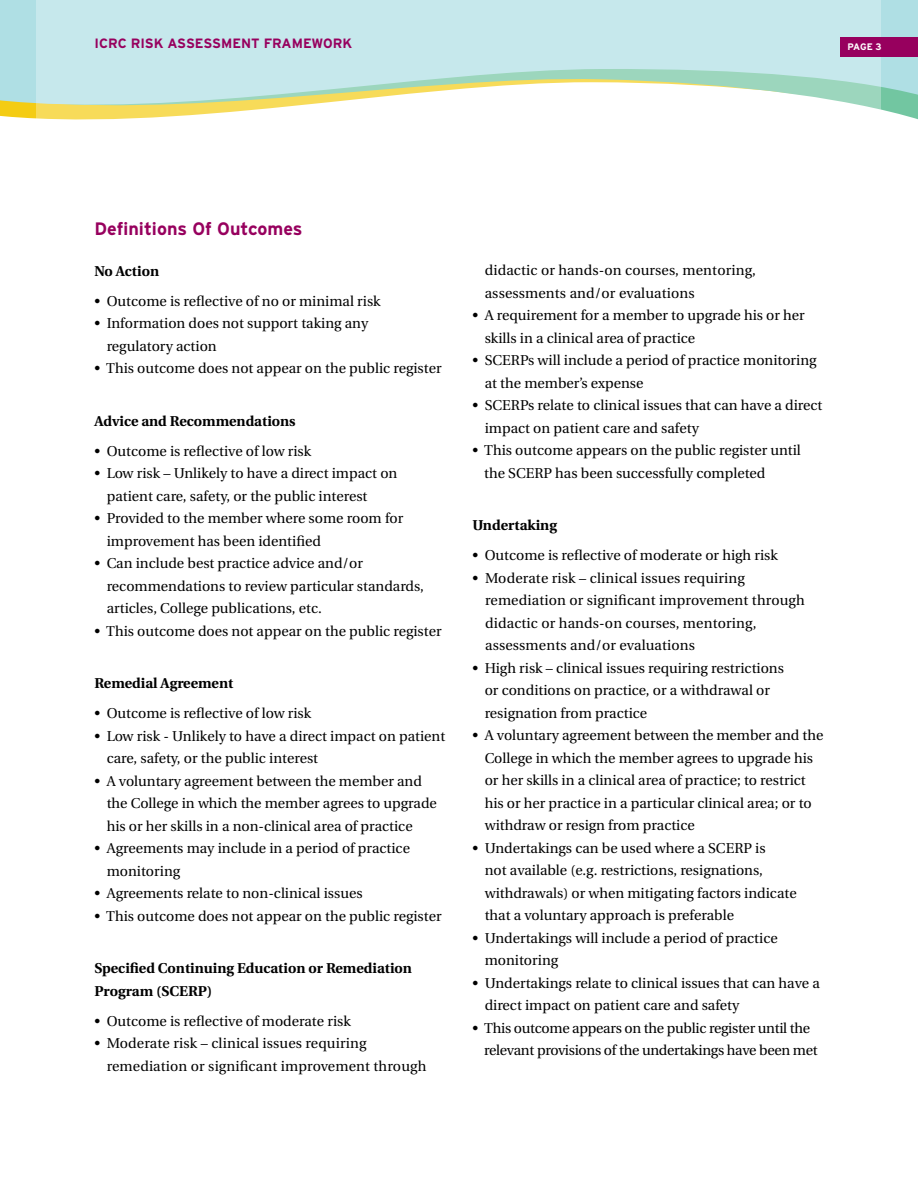
<style>
.page{position:relative;width:918px;height:1188px;background:#fff}
.page>*{position:absolute;margin:0;border:0;box-sizing:border-box;transform-origin:0 0}
.t1{font:700 18px "Interstate";color:#97005e}
.t2{font:14.25px/22.5px "Utopia";color:#000}
.t3{font:700 14.25px/22.5px "Utopia";color:#000}
.t4{font:14.25px/22.5px "Utopia";letter-spacing:-.02em;color:#000}
.t5{font:700 13.5px "Interstate";color:#97005e}
.t6{font:700 9.45px "Interstate";color:#fff}
</style>
<div class="page">
<svg style="left:0;top:0;width:918px;height:120px;background:#b0dbce"></svg>
<svg style="left:37px;top:0;width:844px;height:120px;fill:#c6e8ec"></svg>
<div style="left:840px;top:37px;width:78px;height:19px;background:#97005e"></div>
<p class="t5" style="left:94px;top:36px;width:259px">ICRC RISK ASSESSMENT FRAMEWORK</p>
<p class="t6" style="left:848px;top:41px;width:36px">PAGE 3</p>
<p class="t1" style="left:94px;top:219px;width:210px">DEFINITIONS OF OUTCOMES</p>
<p class="t3" style="left:94px;top:260px;width:66px">No Action</p>
<p class="t2" style="left:94px;top:290px;width:288px">• Outcome is reflective of no or minimal risk</p>
<p class="t2" style="left:107px;top:313px;width:263px;text-indent:-12px">• Information does not support taking any regulatory action</p>
<p class="t2" style="left:94px;top:358px;width:349px">• This outcome does not appear on the public register</p>
<p class="t3" style="left:94px;top:410px;width:203px">Advice and Recommendations</p>
<p class="t2" style="left:94px;top:440px;width:218px">• Outcome is reflective of low risk</p>
<p class="t2" style="left:107px;top:463px;width:292px;text-indent:-12px">• Low risk – Unlikely to have a direct impact on patient care, safety, or the public interest</p>
<p class="t2" style="left:107px;top:508px;width:298px;text-indent:-12px">• Provided to the member where some room for improvement has been identified</p>
<p class="t2" style="left:107px;top:553px;width:319px;text-indent:-12px">• Can include best practice advice and/or recommendations to review particular standards, articles, College publications, etc.</p>
<p class="t2" style="left:94px;top:620px;width:349px">• This outcome does not appear on the public register</p>
<p class="t3" style="left:94px;top:672px;width:140px">Remedial Agreement</p>
<p class="t2" style="left:94px;top:703px;width:218px">• Outcome is reflective of low risk</p>
<p class="t2" style="left:107px;top:725px;width:340px;text-indent:-12px">• Low risk - Unlikely to have a direct impact on patient care, safety, or the public interest</p>
<p class="t2" style="left:107px;top:770px;width:332px;text-indent:-12px">• A voluntary agreement between the member and the College in which the member agrees to upgrade his or her skills in a non-clinical area of practice</p>
<p class="t2" style="left:107px;top:838px;width:305px;text-indent:-12px">• Agreements may include in a period of practice monitoring</p>
<p class="t2" style="left:94px;top:883px;width:270px">• Agreements relate to non-clinical issues</p>
<p class="t2" style="left:94px;top:905px;width:349px">• This outcome does not appear on the public register</p>
<p class="t3" style="left:94px;top:957px;width:319px">Specified Continuing Education or Remediation<br>Program (SCERP)</p>
<p class="t2" style="left:94px;top:1010px;width:258px">• Outcome is reflective of moderate risk</p>
<p class="t2" style="left:107px;top:1033px;width:321px;text-indent:-12px">• Moderate risk – clinical issues requiring remediation or significant improvement through</p>
<p class="t2" style="left:485px;top:259px;width:273px">didactic or hands-on courses, mentoring, assessments and/or evaluations</p>
<p class="t2" style="left:485px;top:304px;width:322px;text-indent:-12px">• A requirement for a member to upgrade his or her skills in a clinical area of practice</p>
<p class="t2" style="left:485px;top:349px;width:333px;text-indent:-12px">• SCERPs will include a period of practice monitoring at the member’s expense</p>
<p class="t2" style="left:485px;top:394px;width:339px;text-indent:-12px">• SCERPs relate to clinical issues that can have a direct impact on patient care and safety</p>
<p class="t2" style="left:484px;top:439px;width:318px;text-indent:-12px">• This outcome appears on the public register until the SCERP has been successfully completed</p>
<p class="t3" style="left:472px;top:514px;width:86px">Undertaking</p>
<p class="t2" style="left:472px;top:544px;width:307px">• Outcome is reflective of moderate or high risk</p>
<p class="t2" style="left:485px;top:567px;width:321px;text-indent:-13px">• Moderate risk – clinical issues requiring remediation or significant improvement through didactic or hands-on courses, mentoring, assessments and/or evaluations</p>
<p class="t2" style="left:485px;top:657px;width:301px;text-indent:-12px">• High risk – clinical issues requiring restrictions or conditions on practice, or a withdrawal or resignation from practice</p>
<p class="t2" style="left:485px;top:724px;width:340px;text-indent:-12px">• A voluntary agreement between the member and the College in which the member agrees to upgrade his or her skills in a clinical area of practice; to restrict his or her practice in a particular clinical area; or to withdraw or resign from practice</p>
<p class="t2" style="left:485px;top:837px;width:313px;text-indent:-12px">• Undertakings can be used where a SCERP is<br>not available (e.g. restrictions, resignations, withdrawals) or when mitigating factors indicate that a voluntary approach is preferable</p>
<p class="t2" style="left:485px;top:927px;width:294px;text-indent:-12px">• Undertakings will include a period of practice monitoring</p>
<p class="t2" style="left:485px;top:972px;width:337px;text-indent:-12px">• Undertakings relate to clinical issues that can have a direct impact on patient care and safety</p>
<p class="t4" style="left:484px;top:1017px;width:335px;text-indent:-12px">• This outcome appears on the public register until the relevant provisions of the undertakings have been met</p>
</div>
